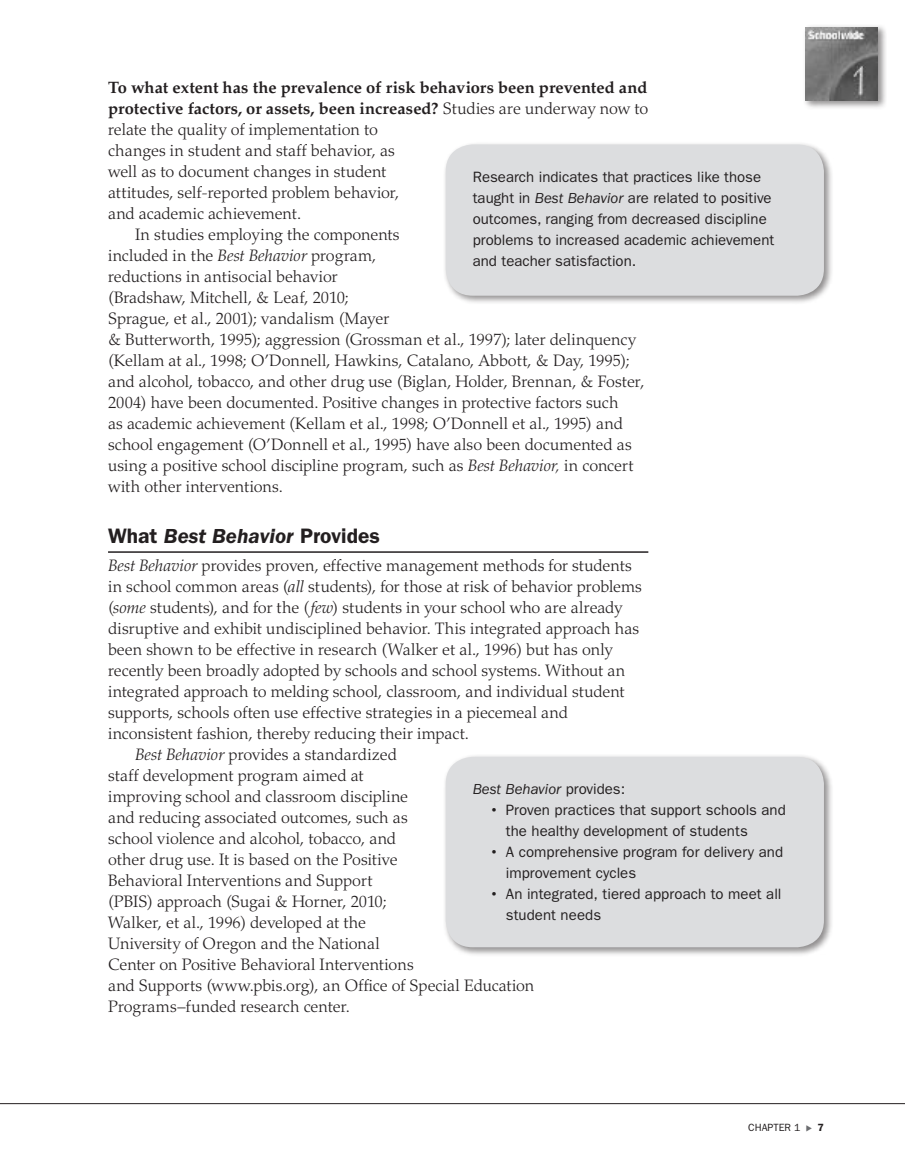
<style>
.page{position:relative;width:905px;height:1175px;background:#fff}
.page>*{position:absolute;margin:0;border:0;box-sizing:border-box;transform-origin:0 0}
.t1{font:600 21px "ITC Franklin Gothic Std";color:#231f20}
.t2{font:300 16.5px "Palatino LT Std";color:#231f20}
.t3{font:700 16.5px "Palatino LT Std";color:#231f20}
.t4{font:15px/21px "ITC Franklin Gothic Std";color:#231f20}
.t5{font:italic 15px "ITC Franklin Gothic Std";color:#231f20}
.t6{font:10.5px "ITC Franklin Gothic Std";color:#231f20}
.s1{font-weight:300}
.s2{font-style:italic}
.s3{font-style:normal}
.s4{font-size:21px}
.s5{color:#6c6d70}
.s6{font-weight:600}
</style>
<div class="page">
<hr style="left:0;top:1103px;width:904px;height:1px;background:#231f20">
<div style="left:802px;top:24px;width:85px;height:86px;background:#231f20;opacity:.5"></div>
<img style="left:805px;top:27px;width:72px;height:74px">
<hr style="left:108px;top:551px;width:540px;height:2px;background:#231f20">
<div style="left:443px;top:141px;width:390px;height:164px;background:#231f20;opacity:.5"></div>
<div style="left:446px;top:144px;width:378px;height:152px;background:#dcdddf;border-radius:27px"></div>
<div style="left:443px;top:754px;width:390px;height:202px;background:#231f20;opacity:.5"></div>
<div style="left:445px;top:757px;width:378px;height:190px;background:#dcdddf;border-radius:27px"></div>
<p class="t3" style="left:108px;top:78px;width:541px">To what extent has the prevalence of risk behaviors been prevented and</p>
<p class="t3" style="left:108px;top:99px;width:541px">protective factors, or assets, been increased? <span class="s1">Studies are underway now to</span></p>
<p class="t2" style="left:108px;top:120px;width:271px">relate the quality of implementation to</p>
<p class="t2" style="left:108px;top:141px;width:288px">changes in student and staff behavior, as</p>
<p class="t2" style="left:108px;top:162px;width:280px">well as to document changes in student</p>
<p class="t2" style="left:108px;top:183px;width:293px">attitudes, self-reported problem behavior,</p>
<p class="t2" style="left:108px;top:204px;width:194px">and academic achievement.</p>
<p class="t2" style="left:135px;top:225px;width:266px">In studies employing the components</p>
<p class="t2" style="left:108px;top:246px;width:270px">included in the <span class="s2">Best Behavior</span> program,</p>
<p class="t2" style="left:108px;top:267px;width:231px">reductions in antisocial behavior</p>
<p class="t2" style="left:108px;top:288px;width:242px">(Bradshaw, Mitchell, &amp; Leaf, 2010;</p>
<p class="t2" style="left:108px;top:309px;width:282px">Sprague, et al., 2001); vandalism (Mayer</p>
<p class="t2" style="left:108px;top:330px;width:529px">&amp; Butterworth, 1995); aggression (Grossman et al., 1997); later delinquency</p>
<p class="t2" style="left:108px;top:351px;width:523px">(Kellam at al., 1998; O’Donnell, Hawkins, Catalano, Abbott, &amp; Day, 1995);</p>
<p class="t2" style="left:108px;top:372px;width:538px">and alcohol, tobacco, and other drug use (Biglan, Holder, Brennan, &amp; Foster,</p>
<p class="t2" style="left:108px;top:393px;width:512px">2004) have been documented. Positive changes in protective factors such</p>
<p class="t2" style="left:108px;top:414px;width:516px">as academic achievement (Kellam et al., 1998; O’Donnell et al., 1995) and</p>
<p class="t2" style="left:108px;top:435px;width:525px">school engagement (O’Donnell et al., 1995) have also been documented as</p>
<p class="t2" style="left:108px;top:456px;width:527px">using a positive school discipline program, such as <span class="s2">Best Behavior,</span> in concert</p>
<p class="t2" style="left:108px;top:477px;width:176px">with other interventions.</p>
<p class="t1" style="left:108px;top:523px;width:273px">What <span class="s2">Best Behavior</span> Provides</p>
<p class="t2" style="left:108px;top:556px;width:525px"><span class="s2">Best Behavior</span> provides proven, effective management methods for students</p>
<p class="t2" style="left:108px;top:577px;width:535px">in school common areas (<span class="s2">all</span> students), for those at risk of behavior problems</p>
<p class="t2" style="left:108px;top:598px;width:516px">(<span class="s2">some</span> students), and for the (<span class="s2">few</span>) students in your school who are already</p>
<p class="t2" style="left:108px;top:619px;width:532px">disruptive and exhibit undisciplined behavior. This integrated approach has</p>
<p class="t2" style="left:108px;top:640px;width:506px">been shown to be effective in research (Walker et al., 1996) but has only</p>
<p class="t2" style="left:108px;top:661px;width:518px">recently been broadly adopted by schools and school systems. Without an</p>
<p class="t2" style="left:108px;top:682px;width:518px">integrated approach to melding school, classroom, and individual student</p>
<p class="t2" style="left:108px;top:703px;width:461px">supports, schools often use effective strategies in a piecemeal and</p>
<p class="t2" style="left:108px;top:724px;width:362px">inconsistent fashion, thereby reducing their impact.</p>
<p class="t2" style="left:135px;top:745px;width:263px"><span class="s2">Best Behavior</span> provides a standardized</p>
<p class="t2" style="left:108px;top:766px;width:257px">staff development program aimed at</p>
<p class="t2" style="left:108px;top:787px;width:302px">improving school and classroom discipline</p>
<p class="t2" style="left:108px;top:808px;width:301px">and reducing associated outcomes, such as</p>
<p class="t2" style="left:108px;top:829px;width:289px">school violence and alcohol, tobacco, and</p>
<p class="t2" style="left:108px;top:850px;width:291px">other drug use. It is based on the Positive</p>
<p class="t2" style="left:108px;top:871px;width:266px">Behavioral Interventions and Support</p>
<p class="t2" style="left:108px;top:892px;width:280px">(PBIS) approach (Sugai &amp; Horner, 2010;</p>
<p class="t2" style="left:108px;top:913px;width:259px">Walker, et al., 1996) developed at the</p>
<p class="t2" style="left:108px;top:934px;width:273px">University of Oregon and the National</p>
<p class="t2" style="left:108px;top:955px;width:307px">Center on Positive Behavioral Interventions</p>
<p class="t2" style="left:108px;top:976px;width:428px">and Supports (www.pbis.org), an Office of Special Education</p>
<p class="t2" style="left:108px;top:997px;width:243px">Programs–funded research center.</p>
<p class="t4" style="left:472px;top:166px;width:303px">Research indicates that practices like those taught in <span class="s2">Best Behavior</span> are related to positive outcomes, ranging from decreased discipline problems to increased academic achievement and teacher satisfaction.</p>
<p class="t5" style="left:472px;top:781px;width:154px">Best Behavior <span class="s3">provides:</span></p>
<p class="t4" style="left:505px;top:799px;width:282px;text-indent:-18px"><span class="s4">•</span> Proven practices that support schools and the healthy development of students</p>
<p class="t4" style="left:505px;top:841px;width:279px;text-indent:-18px"><span class="s4">•</span> A comprehensive program for delivery and improvement cycles</p>
<p class="t4" style="left:505px;top:883px;width:277px;text-indent:-18px"><span class="s4">•</span> An integrated, tiered approach to meet all student needs</p>
<p class="t6" style="left:748px;top:1121px;width:77px">CHAPTER 1 <span class="s5">◆</span> <span class="s6">7</span></p>
</div>
